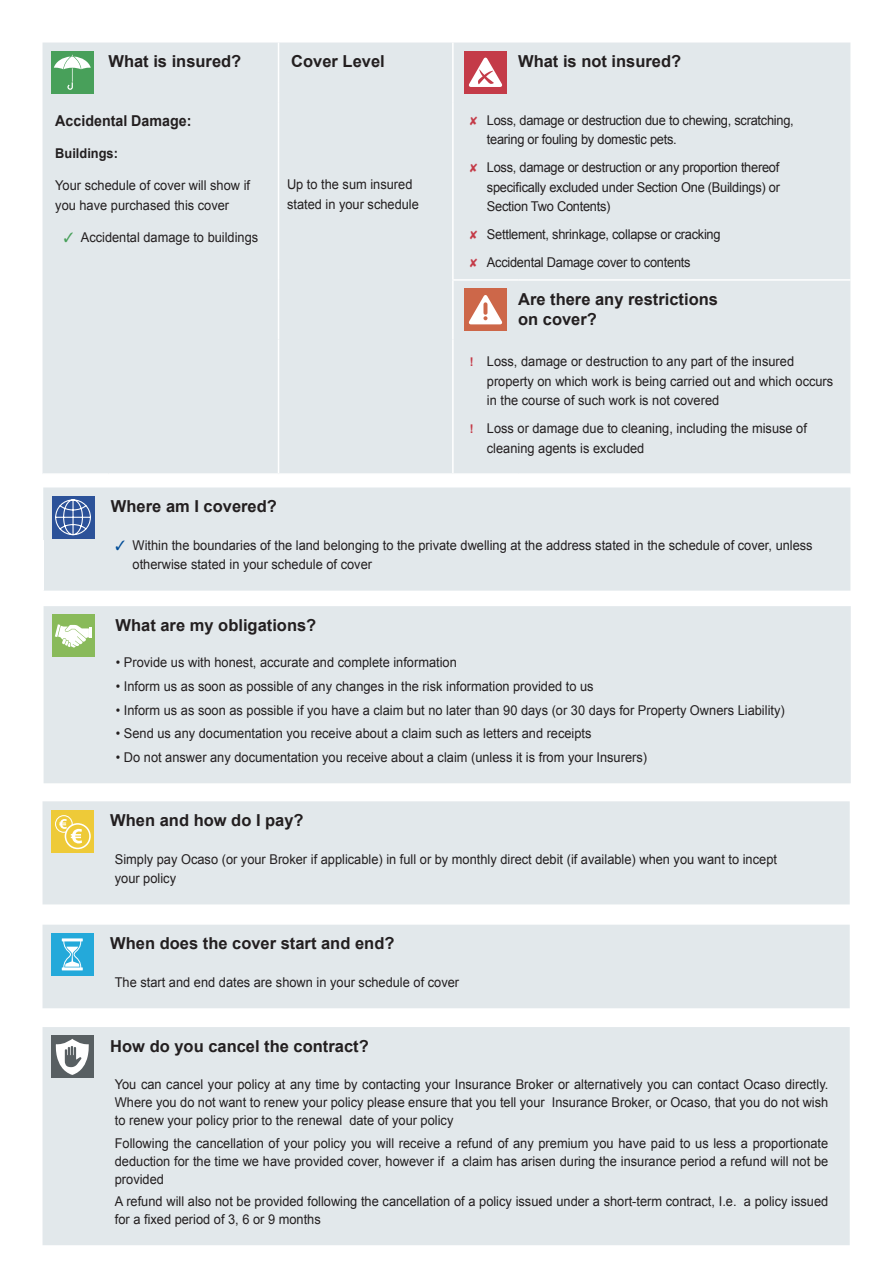
<style>
.page{position:relative;width:893px;height:1263px;background:#fff}
.page>*{position:absolute;margin:0;border:0;box-sizing:border-box;transform-origin:0 0}
.t1{font:700 16.5px/19.8px "Arial";color:#231f20}
.t2{font:700 15px "Arial";color:#231f20;scale:.95 1}
.t3{font:13.5px/19.5px "Arial";color:#231f20;scale:.95 1}
.t4{font:13.5px/19.5px "Arial";letter-spacing:-.02em;color:#231f20;scale:.95 1}
.t5{font:700 13.5px "Arial";color:#231f20;scale:.95 1}
.s1{color:#48a05a}
.s2{color:#c43b48}
.s3{font-weight:700;font-size:12px;color:#c43b48}
.s4{color:#004c97}
</style>
<div class="page">
<div style="left:43px;top:487px;width:807px;height:104px;background:#e2e8eb"></div>
<hr style="left:43px;top:540px;width:1px;height:51px;background:#fff">
<div style="left:52px;top:496px;width:42px;height:42px;background:#2c5299"></div>
<svg style="left:55px;top:499px;width:36px;height:37px"></svg>
<div style="left:44px;top:606px;width:807px;height:177px;background:#e2e8eb"></div>
<div style="left:52px;top:615px;width:43px;height:42px;background:#89ba5a"></div>
<svg style="left:55px;top:624px;width:37px;height:23px"></svg>
<div style="left:43px;top:801px;width:807px;height:103px;background:#e2e8eb"></div>
<div style="left:51px;top:810px;width:43px;height:42px;background:#eeca38"></div>
<svg style="left:55px;top:815px;width:36px;height:34px"></svg>
<div style="left:43px;top:925px;width:807px;height:83px;background:#e2e8eb"></div>
<div style="left:51px;top:933px;width:43px;height:43px;background:#24a9da"></div>
<svg style="left:62px;top:938px;width:21px;height:32px"></svg>
<div style="left:43px;top:43px;width:807px;height:430px;background:#e2e8eb"></div>
<hr style="left:278px;top:102px;width:1px;height:178px;background:#fff">
<hr style="left:452px;top:102px;width:2px;height:177px;background:#fff">
<hr style="left:278px;top:280px;width:1px;height:59px;background:#fff">
<hr style="left:278px;top:339px;width:1px;height:134px;background:#fff">
<hr style="left:452px;top:339px;width:2px;height:134px;background:#fff">
<hr style="left:452px;top:281px;width:2px;height:58px;background:#fff">
<hr style="left:278px;top:43px;width:1px;height:59px;background:#fff">
<hr style="left:452px;top:43px;width:2px;height:59px;background:#fff">
<hr style="left:452px;top:279px;width:66px;height:2px;background:#fff">
<hr style="left:518px;top:279px;width:332px;height:2px;background:#fff">
<div style="left:51px;top:51px;width:43px;height:43px;background:#48a05a"></div>
<svg style="left:54px;top:55px;width:37px;height:35px"></svg>
<div style="left:464px;top:51px;width:43px;height:43px;background:#c43b48"></div>
<svg style="left:469px;top:58px;width:33px;height:29px"></svg>
<div style="left:464px;top:288px;width:43px;height:43px;background:#cd6749"></div>
<svg style="left:469px;top:295px;width:33px;height:29px"></svg>
<div style="left:43px;top:1027px;width:807px;height:218px;background:#e2e8eb"></div>
<div style="left:51px;top:1035px;width:43px;height:43px;background:#585f62"></div>
<svg style="left:56px;top:1039px;width:33px;height:36px"></svg>
<p class="t1" style="left:108px;top:52px;width:134px">What is insured?</p>
<p class="t1" style="left:291px;top:52px;width:95px">Cover Level</p>
<p class="t1" style="left:518px;top:52px;width:165px">What is not insured?</p>
<p class="t2" style="left:55px;top:111px;width:145px">Accidental Damage:</p>
<p class="t5" style="left:55px;top:144px;width:68px">Buildings:</p>
<p class="t3" style="left:55px;top:176px;width:207px">Your schedule of cover will show if you have purchased this cover</p>
<p class="t3" style="left:64px;top:228px;width:206px"><span class="s1">✓</span> Accidental damage to buildings</p>
<p class="t3" style="left:287px;top:175px;width:140px">Up to the sum insured stated in your schedule</p>
<p class="t4" style="left:487px;top:110px;width:325px;text-indent:-17px"><span class="s2">✘</span> Loss, damage or destruction due to chewing, scratching, tearing or fouling by domestic pets.</p>
<p class="t3" style="left:487px;top:158px;width:310px;text-align:justify;text-indent:-17px"><span class="s2">✘</span> Loss, damage or destruction or any proportion thereof specifically excluded under Section One (Buildings) or Section Two Contents)</p>
<p class="t4" style="left:470px;top:221px;width:265px;line-height:28px"><span class="s2">✘</span> Settlement, shrinkage, collapse or cracking <span class="s2">✘</span> Accidental Damage cover to contents</p>
<p class="t1" style="left:518px;top:290px;width:201px">Are there any restrictions on cover?</p>
<p class="t3" style="left:487px;top:352px;width:366px;text-indent:-17px"><span class="s3">!</span> Loss, damage or destruction to any part of the insured property on which work is being carried out and which occurs in the course of such work is not covered</p>
<p class="t3" style="left:487px;top:419px;width:338px;text-indent:-17px"><span class="s3">!</span> Loss or damage due to cleaning, including the misuse of cleaning agents is excluded</p>
<p class="t1" style="left:111px;top:497px;width:167px">Where am I covered?</p>
<p class="t3" style="left:133px;top:535px;width:717px;text-indent:-17px"><span class="s4">✓</span> Within the boundaries of the land belonging to the private dwelling at the address stated in the schedule of cover, unless otherwise stated in your schedule of cover</p>
<p class="t1" style="left:116px;top:616px;width:202px">What are my obligations?</p>
<p class="t3" style="left:116px;top:653px;width:360px">• Provide us with honest, accurate and complete information</p>
<p class="t3" style="left:116px;top:676px;width:504px">• Inform us as soon as possible of any changes in the risk information provided to us</p>
<p class="t3" style="left:116px;top:700px;width:706px">• Inform us as soon as possible if you have a claim but no later than 90 days (or 30 days for Property Owners Liability)</p>
<p class="t3" style="left:116px;top:724px;width:502px">• Send us any documentation you receive about a claim such as letters and receipts</p>
<p class="t3" style="left:116px;top:748px;width:561px">• Do not answer any documentation you receive about a claim (unless it is from your Insurers)</p>
<p class="t1" style="left:110px;top:811px;width:195px">When and how do I pay?</p>
<p class="t3" style="left:115px;top:849px;width:699px">Simply pay Ocaso (or your Broker if applicable) in full or by monthly direct debit (if available) when you want to incept your policy</p>
<p class="t1" style="left:110px;top:934px;width:286px">When does the cover start and end?</p>
<p class="t3" style="left:115px;top:973px;width:364px">The start and end dates are shown in your schedule of cover</p>
<p class="t1" style="left:110px;top:1037px;width:260px">How do you cancel the contract?</p>
<p class="t3" style="left:115px;top:1076px;width:753px;line-height:18px;text-align:justify">You can cancel your policy at any time by contacting your Insurance Broker or alternatively you can contact Ocaso directly.<br>Where you do not want to renew your policy please ensure that you tell your Insurance Broker, or Ocaso, that you do not wish to renew your policy prior to the renewal date of your policy</p>
<p class="t3" style="left:115px;top:1134px;width:753px;line-height:18px;text-align:justify">Following the cancellation of your policy you will receive a refund of any premium you have paid to us less a proportionate deduction for the time we have provided cover, however if a claim has arisen during the insurance period a refund will not be provided</p>
<p class="t3" style="left:115px;top:1192px;width:753px;line-height:18px">A refund will also not be provided following the cancellation of a policy issued under a short-term contract, I.e. a policy issued for a fixed period of 3, 6 or 9 months</p>
</div>
